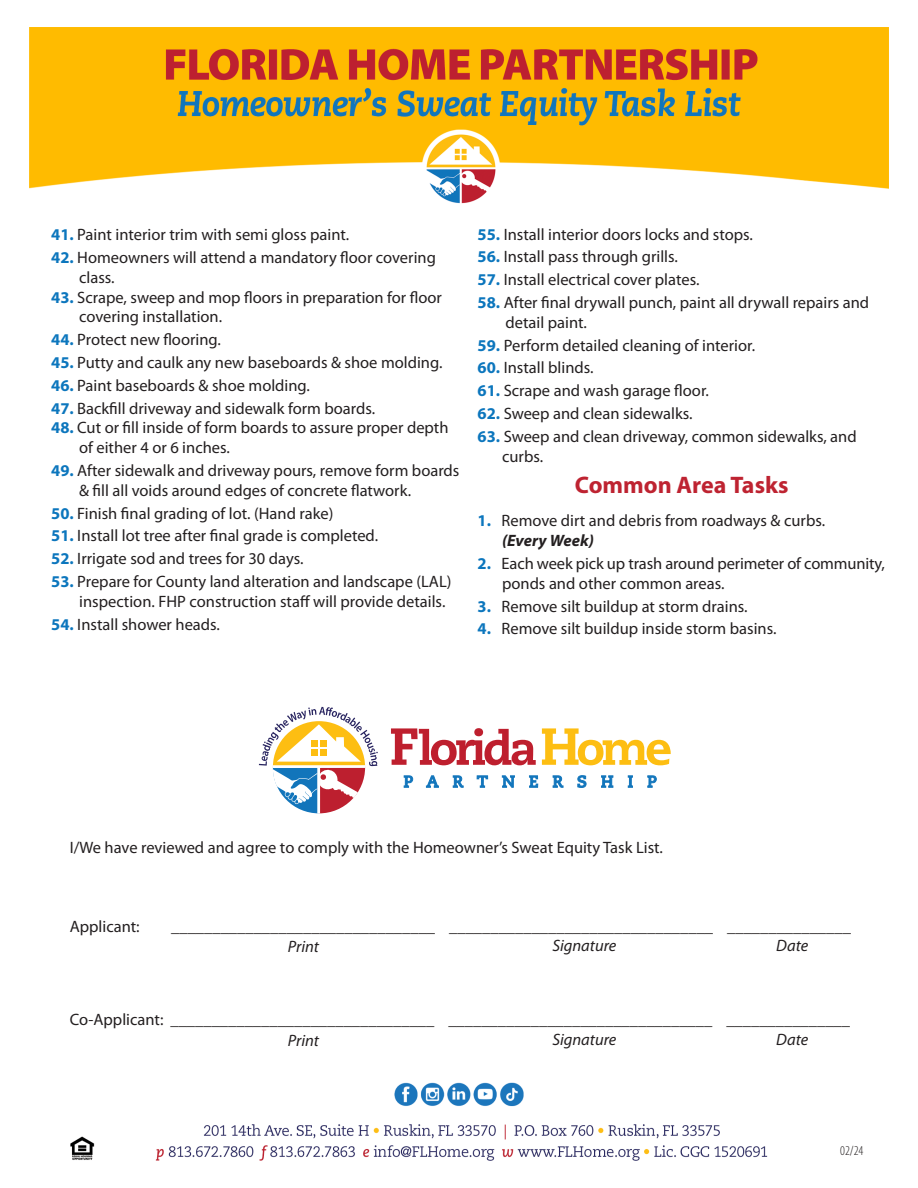
<style>
.page{position:relative;width:918px;height:1188px;background:#fff}
.page>*{position:absolute;margin:0;border:0;box-sizing:border-box;transform-origin:0 0}
.t1{font:700 24px "Myriad Pro";color:#be2331}
.t2{font:16.5px "Myriad Pro";color:#231f20}
.t3{font:italic 16.5px "Myriad Pro";color:#231f20}
.t4{font:italic 700 16.5px "Myriad Pro";color:#231f20}
.t5{font:300 condensed 13.5px "Myriad Pro";color:#231f20}
.s1{font-weight:700;color:#0c76bd}
</style>
<div class="page">
<img style="left:29px;top:27px;width:860px;height:1134px">
<svg style="left:391px;top:728px;width:145px;height:37px"></svg>
<svg style="left:542px;top:728px;width:129px;height:37px"></svg>
<svg style="left:404px;top:775px;width:9px;height:13px"></svg>
<svg style="left:426px;top:775px;width:13px;height:13px"></svg>
<svg style="left:453px;top:775px;width:11px;height:13px"></svg>
<svg style="left:477px;top:775px;width:11px;height:13px"></svg>
<svg style="left:502px;top:775px;width:13px;height:13px"></svg>
<svg style="left:529px;top:775px;width:9px;height:13px"></svg>
<svg style="left:553px;top:775px;width:10px;height:13px"></svg>
<svg style="left:577px;top:775px;width:9px;height:13px"></svg>
<svg style="left:601px;top:775px;width:12px;height:13px"></svg>
<svg style="left:628px;top:775px;width:5px;height:13px"></svg>
<svg style="left:647px;top:775px;width:10px;height:13px"></svg>
<hr style="left:317px;top:767px;width:3px;height:47px;background:#fff">
<svg style="left:259px;top:707px;width:119px;height:106px"></svg>
<p class="t2" style="left:51px;top:224px;width:300px"><span class="s1">41.</span> Paint interior trim with semi gloss paint.</p>
<p class="t2" style="left:51px;top:247px;width:386px"><span class="s1">42.</span> Homeowners will attend a mandatory floor covering</p>
<p class="t2" style="left:79px;top:267px;width:37px">class.</p>
<p class="t2" style="left:51px;top:287px;width:392px"><span class="s1">43.</span> Scrape, sweep and mop floors in preparation for floor</p>
<p class="t2" style="left:79px;top:307px;width:145px">covering installation.</p>
<p class="t2" style="left:51px;top:329px;width:171px"><span class="s1">44.</span> Protect new flooring.</p>
<p class="t2" style="left:51px;top:352px;width:393px"><span class="s1">45.</span> Putty and caulk any new baseboards &amp; shoe molding.</p>
<p class="t2" style="left:51px;top:375px;width:260px"><span class="s1">46.</span> Paint baseboards &amp; shoe molding.</p>
<p class="t2" style="left:51px;top:398px;width:326px"><span class="s1">47.</span> Backfill driveway and sidewalk form boards.</p>
<p class="t2" style="left:51px;top:418px;width:399px"><span class="s1">48.</span> Cut or fill inside of form boards to assure proper depth</p>
<p class="t2" style="left:79px;top:437px;width:152px">of either 4 or 6 inches.</p>
<p class="t2" style="left:51px;top:460px;width:410px"><span class="s1">49.</span> After sidewalk and driveway pours, remove form boards</p>
<p class="t2" style="left:79px;top:480px;width:333px">&amp; fill all voids around edges of concrete flatwork.</p>
<p class="t2" style="left:51px;top:503px;width:284px"><span class="s1">50.</span> Finish final grading of lot. (Hand rake)</p>
<p class="t2" style="left:51px;top:526px;width:329px"><span class="s1">51.</span> Install lot tree after final grade is completed.</p>
<p class="t2" style="left:51px;top:548px;width:254px"><span class="s1">52.</span> Irrigate sod and trees for 30 days.</p>
<p class="t2" style="left:51px;top:571px;width:402px"><span class="s1">53.</span> Prepare for County land alteration and landscape (LAL)</p>
<p class="t2" style="left:79px;top:591px;width:368px">inspection. FHP construction staff will provide details.</p>
<p class="t2" style="left:51px;top:614px;width:170px"><span class="s1">54.</span> Install shower heads.</p>
<p class="t2" style="left:478px;top:224px;width:277px"><span class="s1">55.</span> Install interior doors locks and stops.</p>
<p class="t2" style="left:478px;top:247px;width:202px"><span class="s1">56.</span> Install pass through grills.</p>
<p class="t2" style="left:478px;top:269px;width:223px"><span class="s1">57.</span> Install electrical cover plates.</p>
<p class="t2" style="left:478px;top:292px;width:393px"><span class="s1">58.</span> After final drywall punch, paint all drywall repairs and</p>
<p class="t2" style="left:506px;top:312px;width:83px">detail paint.</p>
<p class="t2" style="left:478px;top:335px;width:279px"><span class="s1">59.</span> Perform detailed cleaning of interior.</p>
<p class="t2" style="left:478px;top:358px;width:117px"><span class="s1">60.</span> Install blinds.</p>
<p class="t2" style="left:478px;top:380px;width:233px"><span class="s1">61.</span> Scrape and wash garage floor.</p>
<p class="t2" style="left:478px;top:403px;width:216px"><span class="s1">62.</span> Sweep and clean sidewalks.</p>
<p class="t2" style="left:478px;top:426px;width:381px"><span class="s1">63.</span> Sweep and clean driveway, common sidewalks, and</p>
<p class="t2" style="left:502px;top:446px;width:43px">curbs.</p>
<p class="t1" style="left:575px;top:472px;width:215px">Common Area Tasks</p>
<p class="t2" style="left:478px;top:511px;width:349px"><span class="s1">1.</span> Remove dirt and debris from roadways &amp; curbs.</p>
<p class="t4" style="left:502px;top:530px;width:93px">(Every Week)</p>
<p class="t2" style="left:478px;top:553px;width:409px"><span class="s1">2.</span> Each week pick up trash around perimeter of community,</p>
<p class="t2" style="left:502px;top:573px;width:224px">ponds and other common areas.</p>
<p class="t2" style="left:478px;top:596px;width:272px"><span class="s1">3.</span> Remove silt buildup at storm drains.</p>
<p class="t2" style="left:478px;top:619px;width:300px"><span class="s1">4.</span> Remove silt buildup inside storm basins.</p>
<p class="t2" style="left:70px;top:837px;width:595px">I/We have reviewed and agree to comply with the Homeowner’s Sweat Equity Task List.</p>
<p class="t2" style="left:70px;top:916px;width:71px">Applicant:</p>
<p class="t2" style="left:171px;top:916px;width:681px">________________________________ ________________________________ _______________</p>
<p class="t3" style="left:288px;top:938px;width:33px">Print</p>
<p class="t3" style="left:552px;top:937px;width:66px">Signature</p>
<p class="t3" style="left:776px;top:937px;width:34px">Date</p>
<p class="t2" style="left:70px;top:1009px;width:782px">Co-Applicant: ________________________________ ________________________________ _______________</p>
<p class="t3" style="left:288px;top:1032px;width:33px">Print</p>
<p class="t3" style="left:552px;top:1030px;width:66px">Signature</p>
<p class="t3" style="left:776px;top:1030px;width:34px">Date</p>
<p class="t5" style="left:840px;top:1143px;width:25px">02/24</p>
</div>
